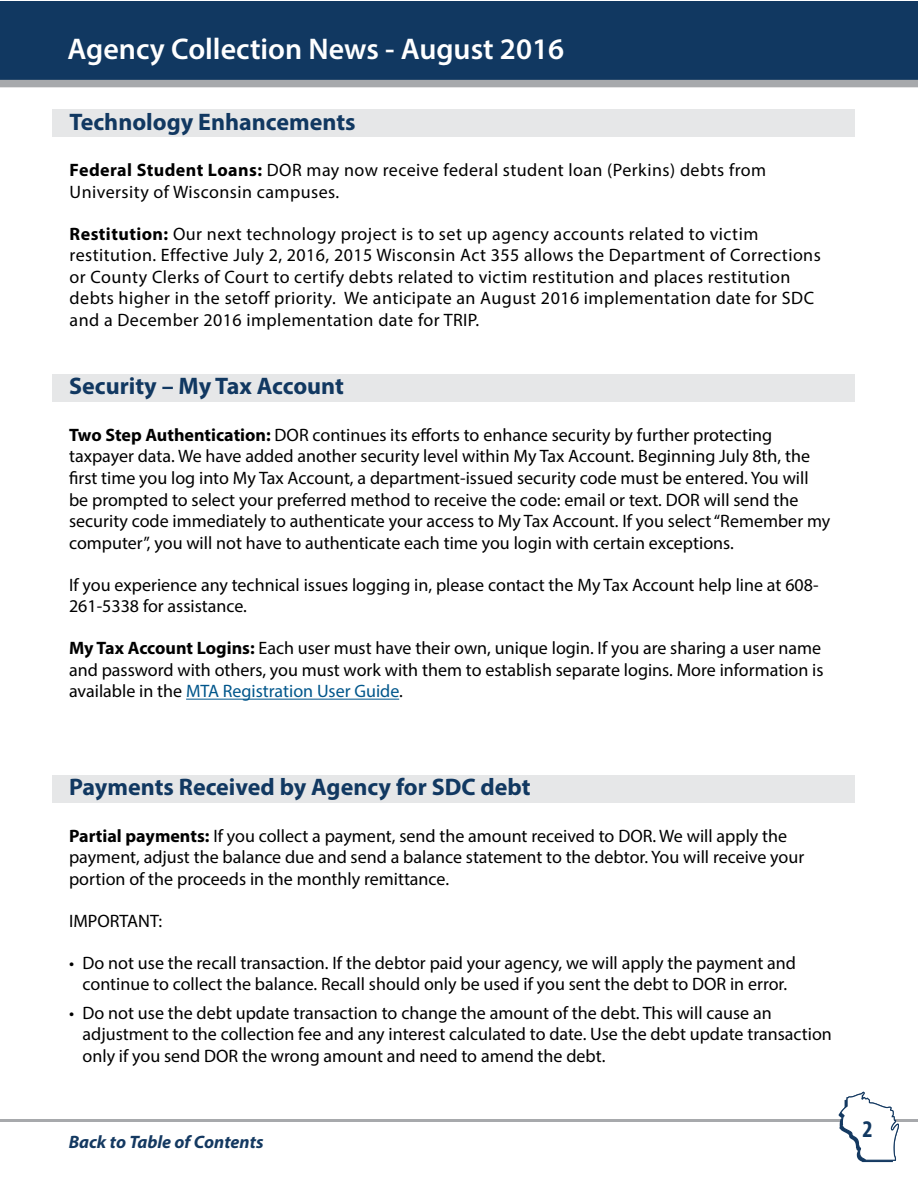
<style>
.page{position:relative;width:918px;height:1188px;background:#fff}
.page>*{position:absolute;margin:0;border:0;box-sizing:border-box;transform-origin:0 0}
.t1{font:600 30px "Myriad Pro";color:#fff}
.t2{font:700 24px "Myriad Pro";color:#113861}
.t3{font:700 condensed 24px "Myriad Pro";color:#113861}
.t4{font:18px/21.6px "Myriad Pro";color:#000}
.t5{font:18px/21.6px "Myriad Pro";letter-spacing:.025em;color:#000}
.t6{font:italic 700 18px "Myriad Pro";color:#143961}
.s1{font-weight:700}
.s2{color:#00568b}
</style>
<div class="page">
<div style="left:1px;top:1px;width:917px;height:86px;background:#113861"></div>
<div style="left:0;top:80px;width:918px;height:7px;background:#a7a9ac"></div>
<hr style="left:0;top:1119px;width:918px;height:3px;background:#a7a9ac">
<svg style="left:839px;top:1091px;width:60px;height:71px"></svg>
<div style="left:53px;top:109px;width:802px;height:28px;background:#e6e7e8"></div>
<div style="left:52px;top:374px;width:802px;height:28px;background:#e6e7e8"></div>
<div style="left:52px;top:775px;width:802px;height:28px;background:#e6e7e8"></div>
<hr style="left:186px;top:699px;width:213px;height:1px;background:#00568b">
<h1 class="t1" style="left:68px;top:30px;width:498px">Agency Collection News - August 2016</h1>
<h2 class="t2" style="left:70px;top:106px;width:288px">Technology Enhancements</h2>
<p class="t5" style="left:70px;top:159px;width:698px"><span class="s1">Federal Student Loans:</span> DOR may now receive federal student loan (Perkins) debts from<br>University of Wisconsin campuses.</p>
<p class="t5" style="left:70px;top:223px;width:753px"><span class="s1">Restitution:</span> Our next technology project is to set up agency accounts related to victim restitution. Effective July 2, 2016, 2015 Wisconsin Act 355 allows the Department of Corrections or County Clerks of Court to certify debts related to victim restitution and places restitution debts higher in the setoff priority. We anticipate an August 2016 implementation date for SDC and a December 2016 implementation date for TRIP.</p>
<h2 class="t2" style="left:69px;top:370px;width:276px">Security – My Tax Account</h2>
<p class="t4" style="left:69px;top:424px;width:763px"><span class="s1">Two Step Authentication:</span> DOR continues its efforts to enhance security by further protecting taxpayer data. We have added another security level within My Tax Account. Beginning July 8th, the first time you log into My Tax Account, a department-issued security code must be entered. You will be prompted to select your preferred method to receive the code: email or text. DOR will send the security code immediately to authenticate your access to My Tax Account. If you select “Remember my computer”, you will not have to authenticate each time you login with certain exceptions.</p>
<p class="t4" style="left:69px;top:574px;width:751px">If you experience any technical issues logging in, please contact the My Tax Account help line at 608-<br>261-5338 for assistance.</p>
<p class="t4" style="left:69px;top:637px;width:756px"><span class="s1">My Tax Account Logins:</span> Each user must have their own, unique login. If you are sharing a user name and password with others, you must work with them to establish separate logins. More information is available in the <span class="s2">MTA Registration User Guide</span>.</p>
<h2 class="t2" style="left:69px;top:771px;width:463px">Payments Received by Agency for SDC debt</h2>
<p class="t4" style="left:69px;top:825px;width:737px"><span class="s1">Partial payments:</span> If you collect a payment, send the amount received to DOR. We will apply the payment, adjust the balance due and send a balance statement to the debtor. You will receive your portion of the proceeds in the monthly remittance.</p>
<p class="t4" style="left:69px;top:910px;width:95px">IMPORTANT:</p>
<p class="t4" style="left:69px;top:952px;width:728px;text-align:center">• Do not use the recall transaction. If the debtor paid your agency, we will apply the payment and continue to collect the balance. Recall should only be used if you sent the debt to DOR in error.</p>
<p class="t4" style="left:83px;top:1002px;width:751px;text-indent:-14px">• Do not use the debt update transaction to change the amount of the debt. This will cause an adjustment to the collection fee and any interest calculated to date. Use the debt update transaction only if you send DOR the wrong amount and need to amend the debt.</p>
<p class="t6" style="left:69px;top:1130px;width:196px">Back to Table of Contents</p>
<h2 class="t3" style="left:863px;top:1114px;width:12px">2</h2>
</div>
